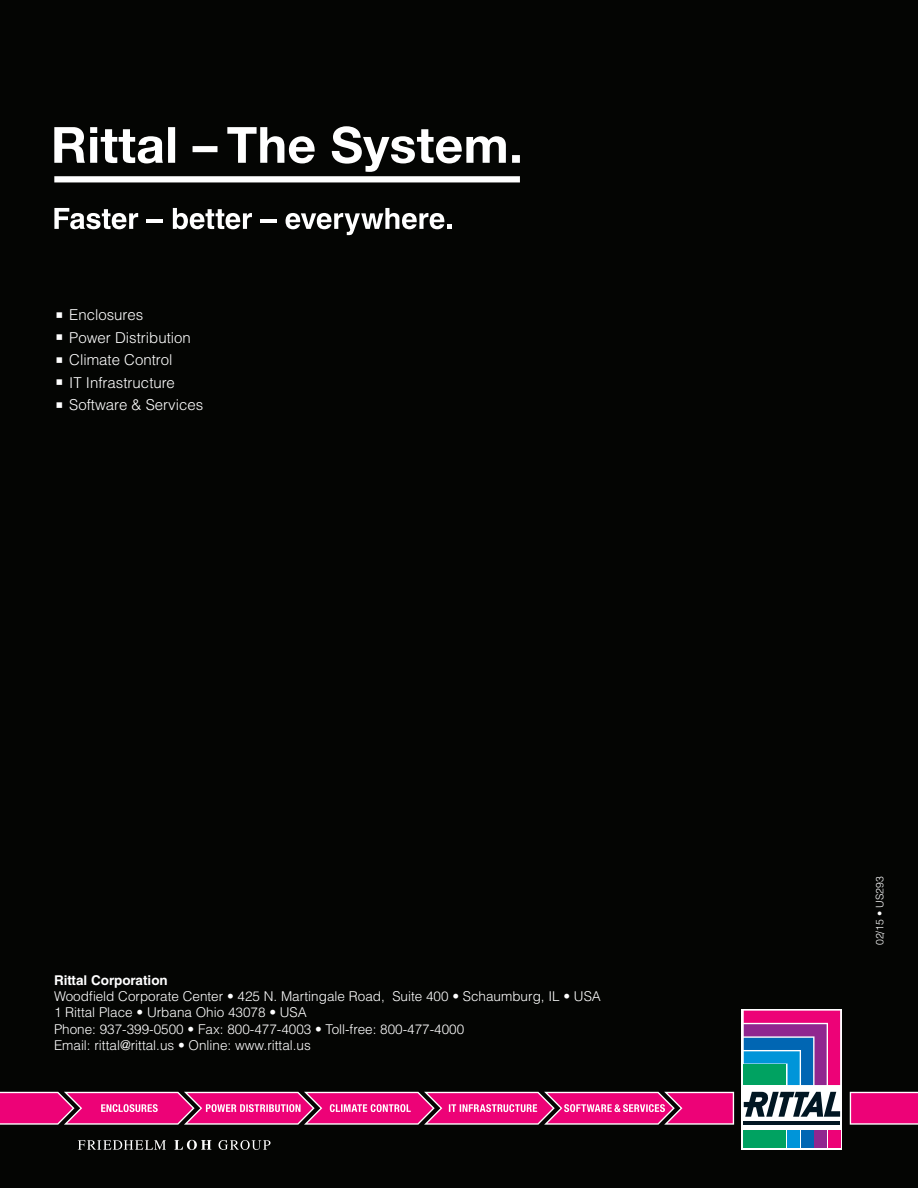
<style>
.page{position:relative;width:918px;height:1188px;background:#040503}
.page>*{position:absolute;margin:0;border:0;box-sizing:border-box;transform-origin:0 0}
.t1{font:300 15px/22.5px "Helvetica LT Std";color:#fff}
.t2{font:300 13.5px/16.2px "Helvetica LT Std";color:#fff}
.t3{font:700 13.5px "Helvetica LT Std";color:#fff}
.t4{font:300 10.5px "Helvetica LT Std";color:#fff}
</style>
<div class="page">
<svg style="left:78px;top:1140px;width:193px;height:10px"></svg>
<svg style="left:742px;top:1009px;width:100px;height:141px;fill:#fff"></svg>
<hr style="left:744px;top:1121px;width:96px;height:4px;background:#011622">
<svg style="left:744px;top:1092px;width:96px;height:25px"></svg>
<div style="left:744px;top:1130px;width:42px;height:18px;background:#00a261"></div>
<div style="left:788px;top:1130px;width:12px;height:18px;background:#0095d9"></div>
<div style="left:801px;top:1130px;width:12px;height:18px;background:#0166b3"></div>
<div style="left:815px;top:1130px;width:12px;height:18px;background:#90268f"></div>
<svg style="left:744px;top:1011px;width:96px;height:74px"></svg>
<div style="left:828px;top:1130px;width:12px;height:18px;background:#ed0277"></div>
<svg style="left:850px;top:1092px;width:68px;height:33px"></svg>
<svg style="left:0;top:1092px;width:734px;height:33px"></svg>
<svg style="left:54px;top:126px;width:466px;height:56px"></svg>
<svg style="left:54px;top:208px;width:84px;height:21px"></svg>
<hr style="left:147px;top:219px;width:16px;height:3px;background:#fff">
<svg style="left:173px;top:208px;width:79px;height:21px"></svg>
<hr style="left:261px;top:219px;width:16px;height:3px;background:#fff">
<svg style="left:286px;top:208px;width:165px;height:27px"></svg>
<p class="t1" style="left:69px;top:303px;width:135px">Enclosures<br>Power Distribution<br>Climate Control<br>IT Infrastructure<br>Software &amp; Services</p>
<p class="t3" style="left:54px;top:972px;width:115px">Rittal Corporation</p>
<p class="t2" style="left:54px;top:988px;width:548px">Woodfield Corporate Center • 425 N. Martingale Road, Suite 400 • Schaumburg, IL • USA 1 Rittal Place • Urbana Ohio 43078 • USA<br>Phone: 937-399-0500 • Fax: 800-477-4003 • Toll-free: 800-477-4000<br>Email: rittal@rittal.us • Online: www.rittal.us</p>
<p class="t4" style="left:873px;top:945px;width:70px;rotate:-90deg">02/15 • US293</p>
</div>
